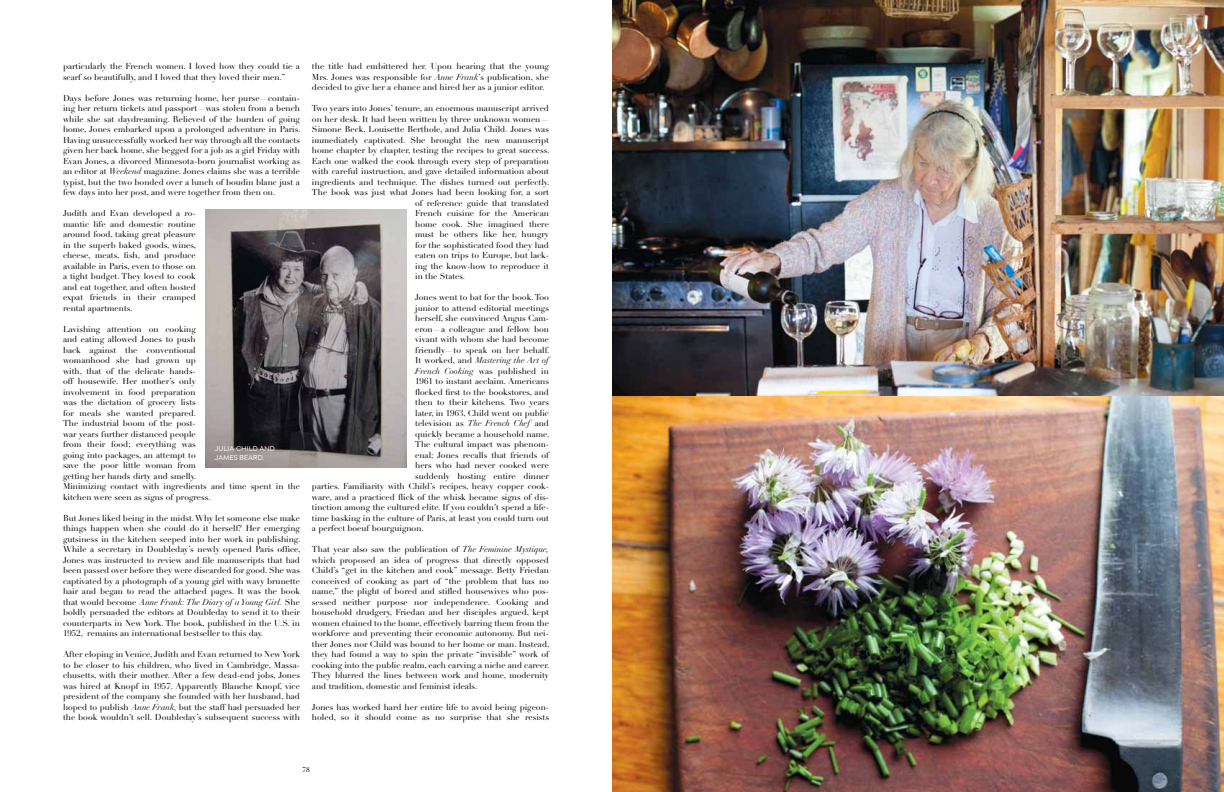
<style>
.page{position:relative;width:1224px;height:792px;background:#fff}
.page>*{position:absolute;margin:0;border:0;box-sizing:border-box;transform-origin:0 0}
.t1{font:8.5px/10.5px "Didot LH";color:#000;text-align:justify}
.t2{font:italic 8.5px "Didot LH";color:#000}
.t3{font:7px/9px "Soin Sans Pro";letter-spacing:.015em;color:#fff}
.t4{font:7px "Didot LH";color:#000}
.s1{font-style:italic}
.s2{font-style:normal}
</style>
<div class="page">
<img style="left:612px;top:0;width:612px;height:792px">
<img style="left:206px;top:210px;width:200px;height:258px">
<p class="t1" style="left:63px;top:61px;width:238px">particularly the French women. I loved how they could tie a scarf so beautifully, and I loved that they loved their men.”</p>
<p class="t1" style="left:63px;top:93px;width:239px">Days before Jones was returning home, her purse—contain&shy;ing her return tickets and passport—was stolen from a bench while she sat daydreaming. Relieved of the burden of going home, Jones embarked upon a prolonged adventure in Paris.<br>Having unsuccessfully worked her way through all the contacts given her back home, she begged for a job as a girl Friday with Evan Jones, a divorced Minnesota-born journalist working as an editor at <span class="s1">Weekend</span> magazine. Jones claims she was a terrible typist, but the two bonded over a lunch of boudin blanc just a few days into her post, and were together from then on.</p>
<p class="t1" style="left:63px;top:208px;width:135px">Judith and Evan developed a ro&shy;mantic life and domestic routine around food, taking great pleasure in the superb baked goods, wines, cheese, meats, fish, and produce available in Paris, even to those on a tight budget. They loved to cook and eat together, and often hosted expat friends in their cramped rental apartments.</p>
<p class="t1" style="left:63px;top:324px;width:238px;text-align:left">Lavishing attention on cooking<br>and eating allowed Jones to push<br>back against the conventional<br>womanhood she had grown up<br>with, that of the delicate hands-<br>off housewife. Her mother’s only<br>involvement in food preparation<br>was the dictation of grocery lists<br>for meals she wanted prepared.<br>The industrial boom of the post-<br>war years further distanced people<br>from their food; everything was<br>going into packages, an attempt to<br>save the poor little woman from<br>getting her hands dirty and smelly.<br>Minimizing contact with ingredients and time spent in the kitchen were seen as signs of progress.</p>
<p class="t1" style="left:63px;top:513px;width:239px">But Jones liked being in the midst. Why let someone else make things happen when she could do it herself? Her emerging gutsiness in the kitchen seeped into her work in publishing.<br>While a secretary in Doubleday’s newly opened Paris office, Jones was instructed to review and file manuscripts that had been passed over before they were discarded for good. She was captivated by a photograph of a young girl with wavy brunette hair and began to read the attached pages. It was the book that would become <span class="s1">Anne Frank: The Diary of a Young Girl.</span> She boldly persuaded the editors at Doubleday to send it to their counterparts in New York. The book, published in the U.S. in 1952, remains an international bestseller to this day.</p>
<p class="t1" style="left:63px;top:649px;width:239px">After eloping in Venice, Judith and Evan returned to New York to be closer to his children, who lived in Cambridge, Massa&shy;chusetts, with their mother. After a few dead-end jobs, Jones was hired at Knopf in 1957. Apparently Blanche Knopf, vice president of the company she founded with her husband, had hoped to publish <span class="s1">Anne Frank,</span> but the staff had persuaded her the book wouldn’t sell. Doubleday’s subsequent success with</p>
<p class="t3" style="left:215px;top:445px;width:62px">JULIA CHILD AND<br>JAMES BEARD.</p>
<p class="t1" style="left:312px;top:61px;width:239px">the title had embittered her. Upon hearing that the young Mrs. Jones was responsible for <span class="s1">Anne Frank</span>’s publication, she decided to give her a chance and hired her as a junior editor.</p>
<p class="t1" style="left:312px;top:103px;width:238px">Two years into Jones’ tenure, an enormous manuscript arrived</p>
<p class="t1" style="left:312px;top:114px;width:239px">on her desk. It had been written by three unknown women—</p>
<p class="t1" style="left:312px;top:124px;width:238px">Simone Beck, Louisette Berthole, and Julia Child. Jones was</p>
<p class="t1" style="left:312px;top:135px;width:239px">immediately captivated. She brought the new manuscript</p>
<p class="t1" style="left:312px;top:145px;width:239px">home chapter by chapter, testing the recipes to great success.</p>
<p class="t1" style="left:312px;top:156px;width:238px">Each one walked the cook through every step of preparation</p>
<p class="t1" style="left:312px;top:166px;width:238px">with careful instruction, and gave detailed information about</p>
<p class="t1" style="left:312px;top:177px;width:239px">ingredients and technique. The dishes turned out perfectly.</p>
<p class="t1" style="left:312px;top:187px;width:239px">The book was just what Jones had been looking for, a sort</p>
<p class="t1" style="left:415px;top:198px;width:135px">of reference guide that translated</p>
<p class="t1" style="left:415px;top:208px;width:135px">French cuisine for the American</p>
<p class="t1" style="left:415px;top:219px;width:135px">home cook. She imagined there</p>
<p class="t1" style="left:415px;top:229px;width:135px">must be others like her, hungry</p>
<p class="t1" style="left:415px;top:240px;width:135px">for the sophisticated food they had</p>
<p class="t1" style="left:415px;top:250px;width:135px">eaten on trips to Europe, but lack-</p>
<p class="t1" style="left:415px;top:261px;width:135px">ing the know-how to reproduce it</p>
<p class="t1" style="left:415px;top:271px;width:52px">in the States.</p>
<p class="t1" style="left:415px;top:292px;width:135px">Jones went to bat for the book. Too</p>
<p class="t1" style="left:415px;top:303px;width:135px">junior to attend editorial meetings</p>
<p class="t1" style="left:415px;top:313px;width:135px">herself, she convinced Angus Cam-</p>
<p class="t1" style="left:415px;top:324px;width:135px">eron—a colleague and fellow bon</p>
<p class="t1" style="left:415px;top:334px;width:135px">vivant with whom she had become</p>
<p class="t1" style="left:415px;top:345px;width:136px">friendly—to speak on her behalf.</p>
<p class="t2" style="left:415px;top:355px;width:135px"><span class="s2">It worked, and</span> Mastering the Art of</p>
<p class="t1" style="left:415px;top:366px;width:135px"><span class="s1">French Cooking</span> was published in</p>
<p class="t1" style="left:415px;top:376px;width:135px">1961 to instant acclaim. Americans</p>
<p class="t1" style="left:415px;top:387px;width:135px">flocked first to the bookstores, and</p>
<p class="t1" style="left:415px;top:397px;width:135px">then to their kitchens. Two years</p>
<p class="t1" style="left:415px;top:408px;width:135px">later, in 1963, Child went on public</p>
<p class="t1" style="left:415px;top:418px;width:135px">television as <span class="s1">The French Chef</span> and</p>
<p class="t1" style="left:415px;top:429px;width:136px">quickly became a household name.</p>
<p class="t1" style="left:415px;top:439px;width:135px">The cultural impact was phenom-</p>
<p class="t1" style="left:415px;top:450px;width:135px">enal; Jones recalls that friends of</p>
<p class="t1" style="left:415px;top:460px;width:135px">hers who had never cooked were</p>
<p class="t1" style="left:415px;top:471px;width:135px">suddenly hosting entire dinner</p>
<p class="t1" style="left:312px;top:481px;width:238px">parties. Familiarity with Child’s recipes, heavy copper cook-</p>
<p class="t1" style="left:312px;top:492px;width:238px">ware, and a practiced flick of the whisk became signs of dis-</p>
<p class="t1" style="left:312px;top:502px;width:239px">tinction among the cultured elite. If you couldn’t spend a life-</p>
<p class="t1" style="left:312px;top:513px;width:239px">time basking in the culture of Paris, at least you could turn out</p>
<p class="t1" style="left:312px;top:523px;width:113px">a perfect boeuf bourguignon.</p>
<p class="t1" style="left:312px;top:544px;width:239px">That year also saw the publication of <span class="s1">The Feminine Mystique, </span>which proposed an idea of progress that directly opposed Child’s “get in the kitchen and cook” message. Betty Friedan conceived of cooking as part of “the problem that has no name,” the plight of bored and stifled housewives who pos&shy;sessed neither purpose nor independence. Cooking and household drudgery, Friedan and her disciples argued, kept women chained to the home, effectively barring them from the workforce and preventing their economic autonomy. But nei&shy;ther Jones nor Child was bound to her home or man. Instead, they had found a way to spin the private “invisible” work of cooking into the public realm, each carving a niche and career.<br>They blurred the lines between work and home, modernity and tradition, domestic and feminist ideals.</p>
<p class="t1" style="left:312px;top:702px;width:239px">Jones has worked hard her entire life to avoid being pigeon&shy;holed, so it should come as no surprise that she resists</p>
<p class="t4" style="left:302px;top:765px;width:9px">78</p>
</div>
